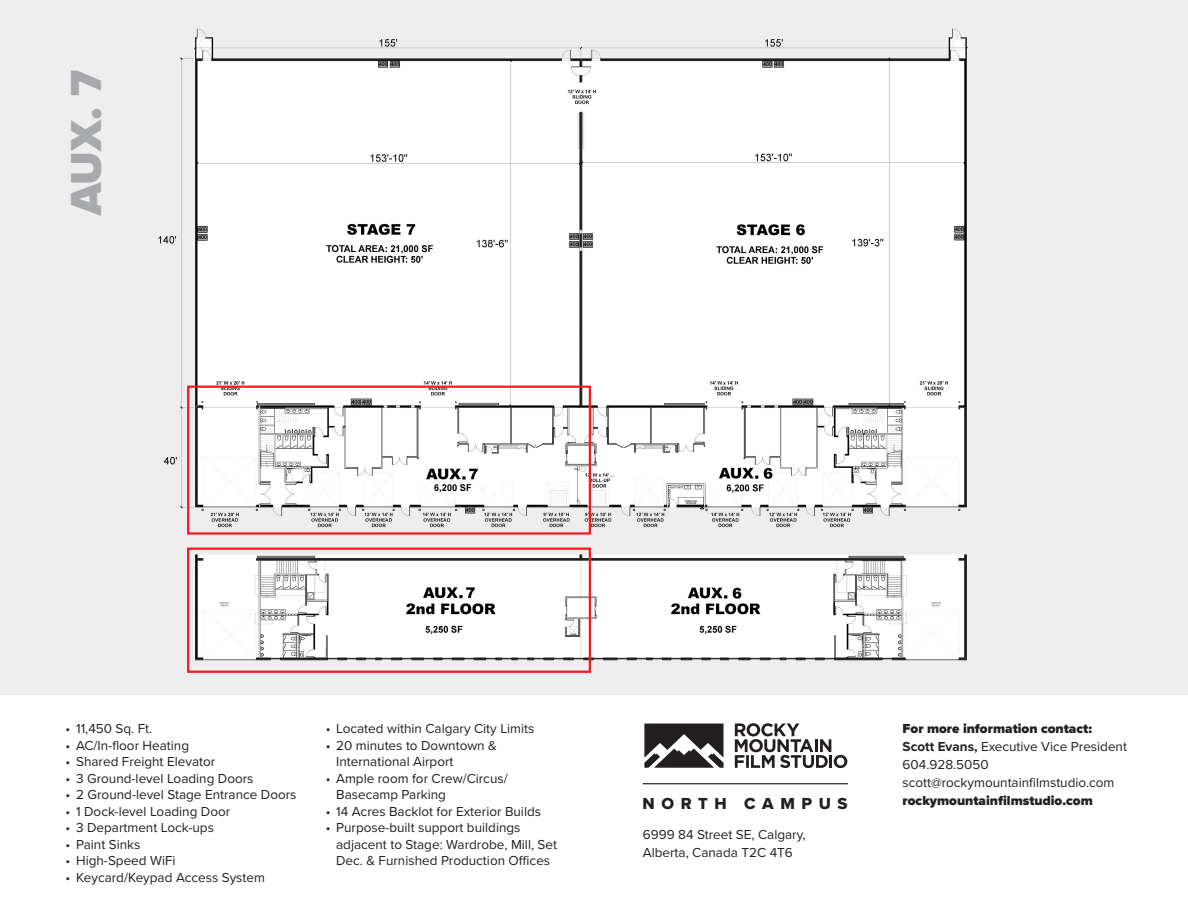
<style>
.page{position:relative;width:1188px;height:918px;background:#fff}
.page>*{position:absolute;margin:0;border:0;box-sizing:border-box;transform-origin:0 0}
.t1{font:900 45px "Proxima Nova";color:#a8a9ad}
.t2{font:16.5px "Proxima Nova Extrabld";letter-spacing:.4em;color:#231f20}
.t3{font:13.5px/16.5px "Proxima Nova";color:#231f20}
.t4{font:900 13.5px "Proxima Nova";color:#231f20}
.s1{font-weight:700}
</style>
<div class="page">
<div style="left:0;top:0;width:1188px;height:694px;background:#eee"></div>
<img style="left:158px;top:28px;width:810px;height:633px">
<div style="left:187px;top:386px;width:404px;height:149px;border:2px solid #ee1d23"></div>
<div style="left:187px;top:548px;width:404px;height:125px;border:2px solid #ee1d23"></div>
<svg style="left:644px;top:724px;width:80px;height:44px"></svg>
<svg style="left:735px;top:723px;width:113px;height:45px"></svg>
<hr style="left:643px;top:783px;width:205px;height:1px;background:#231f20">
<p class="t1" style="left:59px;top:215px;width:146px;rotate:-90deg">AUX. 7</p>
<p class="t3" style="left:66px;top:721px;width:88px">• 11,450 Sq. Ft.</p>
<p class="t3" style="left:66px;top:737px;width:125px">• AC/In-floor Heating</p>
<p class="t3" style="left:66px;top:754px;width:151px">• Shared Freight Elevator</p>
<p class="t3" style="left:66px;top:770px;width:189px">• 3 Ground-level Loading Doors</p>
<p class="t3" style="left:66px;top:787px;width:232px">• 2 Ground-level Stage Entrance Doors</p>
<p class="t3" style="left:66px;top:803px;width:166px">• 1 Dock-level Loading Door</p>
<p class="t3" style="left:66px;top:820px;width:150px">• 3 Department Lock-ups</p>
<p class="t3" style="left:66px;top:836px;width:76px">• Paint Sinks</p>
<p class="t3" style="left:66px;top:853px;width:111px">• High-Speed WiFi</p>
<p class="t3" style="left:66px;top:869px;width:201px">• Keycard/Keypad Access System</p>
<p class="t3" style="left:326px;top:721px;width:210px">• Located within Calgary City Limits</p>
<p class="t3" style="left:336px;top:737px;width:162px;text-indent:-11px">• 20 minutes to Downtown &amp;<br>International Airport</p>
<p class="t3" style="left:336px;top:770px;width:173px;text-indent:-11px">• Ample room for Crew/Circus/<br>Basecamp Parking</p>
<p class="t3" style="left:326px;top:803px;width:217px">• 14 Acres Backlot for Exterior Builds</p>
<p class="t3" style="left:336px;top:820px;width:222px;text-indent:-11px">• Purpose-built support buildings adjacent to Stage: Wardrobe, Mill, Set<br>Dec. &amp; Furnished Production Offices</p>
<p class="t2" style="left:643px;top:794px;width:207px">NORTH CAMPUS</p>
<p class="t3" style="left:643px;top:827px;width:164px">6999 84 Street SE, Calgary,</p>
<p class="t3" style="left:643px;top:845px;width:152px">Alberta, Canada T2C 4T6</p>
<p class="t4" style="left:903px;top:721px;width:191px">For more information contact:</p>
<p class="t3" style="left:903px;top:738px;width:226px;line-height:18px"><span class="s1">Scott Evans,</span> Executive Vice President<br>604.928.5050</p>
<p class="t3" style="left:903px;top:775px;width:213px">scott@rockymountainfilmstudio.com</p>
<p class="t4" style="left:903px;top:793px;width:192px">rockymountainfilmstudio.com</p>
</div>
